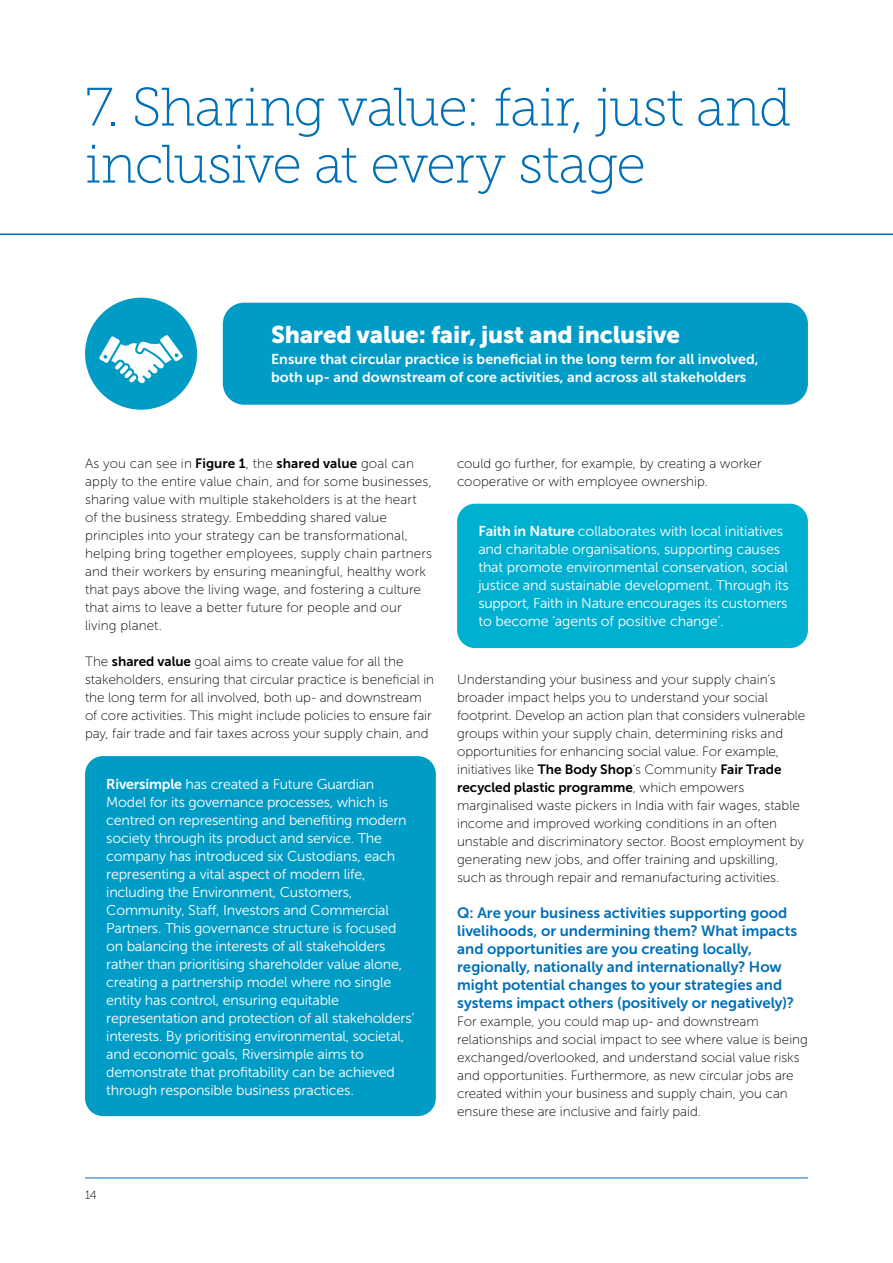
<style>
.page{position:relative;width:893px;height:1263px;background:#fff}
.page>*{position:absolute;margin:0;border:0;box-sizing:border-box;transform-origin:0 0}
.t1{font:54px/57px "Museo Slab 100";letter-spacing:-.025em;color:#006fb7}
.t2{font:24px "Museo Sans 900";letter-spacing:-.01em;color:#fff}
.t3{font:15px/18px "Museo Sans 700";color:#006fb7}
.t4{font:14.25px/18px "Museo Sans 300";letter-spacing:-.015em;color:#fff}
.t5{font:14.25px/18px "Museo Sans 700";color:#fff}
.t6{font:13.5px/18px "Museo Sans 100";color:#000}
.t7{font:13.5px "Museo Sans 700";color:#000}
.t8{font:12px "Museo Slab 100";color:#000}
.s1{font-family:"Museo Sans 700"}
.s2{font-family:"Museo Sans 100"}
</style>
<div class="page">
<div style="left:85px;top:298px;width:112px;height:112px;background:#009cc6;border-radius:50%"></div>
<svg style="left:99px;top:335px;width:84px;height:48px"></svg>
<hr style="left:0;top:233px;width:893px;height:2px;background:#006fb7">
<hr style="left:85px;top:1177px;width:723px;height:1px;background:#006fb7">
<div style="left:223px;top:303px;width:585px;height:102px;background:#009cc6;border-radius:21px"></div>
<div style="left:85px;top:756px;width:351px;height:360px;background:#009cc6;border-radius:18px"></div>
<div style="left:457px;top:504px;width:351px;height:144px;background:#00b0d1;border-radius:18px"></div>
<h1 class="t1" style="left:85px;top:79px;width:708px">7. Sharing value: fair, just and inclusive at every stage</h1>
<h2 class="t2" style="left:271px;top:321px;width:410px">Shared value: fair, just and inclusive</h2>
<p class="t5" style="left:271px;top:350px;width:489px">Ensure that circular practice is beneficial in the long term for all involved, both up- and downstream of core activities, and across all stakeholders</p>
<p class="t6" style="left:85px;top:455px;width:348px">As you can see in <span class="s1">Figure 1</span>, the <span class="s1">shared value</span> goal can apply to the entire value chain, and for some businesses, sharing value with multiple stakeholders is at the heart of the business strategy. Embedding shared value principles into your strategy can be transformational, helping bring together employees, supply chain partners and their workers by ensuring meaningful, healthy work that pays above the living wage, and fostering a culture that aims to leave a better future for people and our living planet.</p>
<p class="t6" style="left:85px;top:652px;width:351px">The <span class="s1">shared value</span> goal aims to create value for all the stakeholders, ensuring that circular practice is beneficial in the long term for all involved, both up- and downstream of core activities. This might include policies to ensure fair pay, fair trade and fair taxes across your supply chain, and</p>
<p class="t4" style="left:106px;top:775px;width:310px"><span class="s1">Riversimple</span> has created a Future Guardian Model for its governance processes, which is centred on representing and benefiting modern society through its product and service. The company has introduced six Custodians, each representing a vital aspect of modern life, including the Environment, Customers, Community, Staff, Investors and Commercial Partners. This governance structure is focused on balancing the interests of all stakeholders rather than prioritising shareholder value alone, creating a partnership model where no single entity has control, ensuring equitable representation and protection of all stakeholders’ interests. By prioritising environmental, societal, and economic goals, Riversimple aims to demonstrate that profitability can be achieved through responsible business practices.</p>
<p class="t6" style="left:457px;top:455px;width:306px">could go further, for example, by creating a worker cooperative or with employee ownership.</p>
<p class="t4" style="left:478px;top:522px;width:312px"><span class="s1">Faith in Nature</span> collaborates with local initiatives and charitable organisations, supporting causes that promote environmental conservation, social justice and sustainable development. Through its support, Faith in Nature encourages its customers to become ‘agents of positive change’.</p>
<p class="t6" style="left:457px;top:671px;width:350px">Understanding your business and your supply chain’s broader impact helps you to understand your social footprint. Develop an action plan that considers vulnerable groups within your supply chain, determining risks and opportunities for enhancing social value. For example, initiatives like <span class="s1">The Body Shop</span>’s Community <span class="s1">Fair Trade</span></p>
<p class="t7" style="left:457px;top:780px;width:289px">recycled plastic programme<span class="s2">, which empowers</span></p>
<p class="t6" style="left:457px;top:796px;width:348px">marginalised waste pickers in India with fair wages, stable income and improved working conditions in an often unstable and discriminatory sector. Boost employment by generating new jobs, and offer training and upskilling, such as through repair and remanufacturing activities.</p>
<p class="t3" style="left:457px;top:904px;width:342px">Q: Are your business activities supporting good livelihoods, or undermining them? What impacts and opportunities are you creating locally, regionally, nationally and internationally? How might potential changes to your strategies and systems impact others (positively or negatively)?</p>
<p class="t6" style="left:457px;top:1013px;width:352px">For example, you could map up- and downstream relationships and social impact to see where value is being exchanged/overlooked, and understand social value risks and opportunities. Furthermore, as new circular jobs are created within your business and supply chain, you can ensure these are inclusive and fairly paid.</p>
<p class="t8" style="left:85px;top:1188px;width:13px">14</p>
</div>
